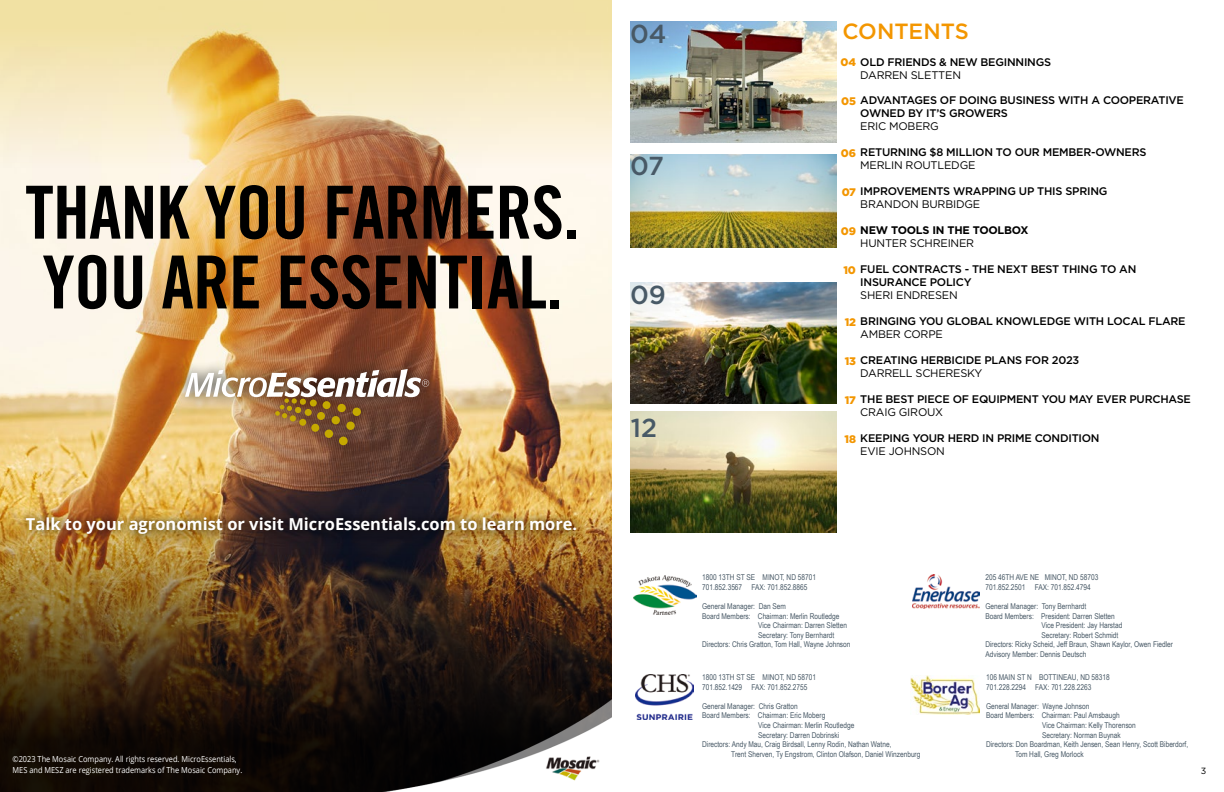
<style>
.page{position:relative;width:1224px;height:792px;background:#fff}
.page>*{position:absolute;margin:0;border:0;box-sizing:border-box;transform-origin:0 0}
.t1{font:73.2px/69.8px "Trade Gothic LT Std Bd Cn 20";letter-spacing:-.01em;color:#000}
.t2{font:500 26px "Gotham";color:#485966}
.t3{font:500 22px "Gotham";color:#f39600}
.t4{font:700 16.5px "Open Sans";color:#fff}
.t5{font:500 11px "Gotham";letter-spacing:-.02em;color:#000}
.t6{font:11px "Gotham";letter-spacing:-.02em;color:#000}
.t7{font:700 11px "Gotham";letter-spacing:-.02em;color:#000}
.t8{font:9px "Gotham";color:#000}
.t9{font:8.2px/11px "Open Sans";color:#fff;scale:.9 1}
.t10{font:8px/9.6px "Arial Narrow";color:#485966}
.s1{font-weight:900;color:#f39600}
</style>
<div class="page">
<img style="left:630px;top:154px;width:207px;height:93px">
<img style="left:630px;top:22px;width:207px;height:120px">
<img style="left:633px;top:576px;width:63px;height:38px">
<img style="left:635px;top:674px;width:59px;height:46px">
<img style="left:912px;top:575px;width:68px;height:33px">
<img style="left:911px;top:675px;width:69px;height:40px">
<img style="left:630px;top:412px;width:207px;height:121px">
<img style="left:0;top:213px;width:612px;height:218px">
<svg style="left:0;top:0;width:612px;height:213px;background:#edd5a6"></svg>
<img style="left:0;top:431px;width:612px;height:361px">
<img style="left:297px;top:694px;width:315px;height:98px">
<svg style="left:127px;top:543px;width:458px;height:3px"></svg>
<div style="left:18px;top:508px;width:567px;height:35px;background:#000;opacity:.75"></div>
<div style="left:174px;top:358px;width:266px;height:99px;background:#000;opacity:.8"></div>
<img style="left:185px;top:369px;width:244px;height:53px">
<div style="left:299px;top:419px;width:7px;height:7px;background:#c5a900;border-radius:50%"></div>
<div style="left:305px;top:409px;width:7px;height:7px;background:#c5a900;border-radius:50%"></div>
<div style="left:310px;top:400px;width:7px;height:7px;background:#c5a900;border-radius:50%"></div>
<div style="left:317px;top:412px;width:8px;height:8px;background:#c5a900;border-radius:50%"></div>
<div style="left:323px;top:401px;width:8px;height:8px;background:#c5a900;border-radius:50%"></div>
<div style="left:311px;top:424px;width:8px;height:8px;background:#c5a900;border-radius:50%"></div>
<div style="left:332px;top:416px;width:8px;height:8px;background:#c5a900;border-radius:50%"></div>
<div style="left:337px;top:404px;width:9px;height:8px;background:#c5a900;border-radius:50%"></div>
<div style="left:325px;top:430px;width:8px;height:8px;background:#c5a900;border-radius:50%"></div>
<div style="left:346px;top:422px;width:9px;height:8px;background:#c5a900;border-radius:50%"></div>
<div style="left:353px;top:408px;width:8px;height:8px;background:#c5a900;border-radius:50%"></div>
<div style="left:339px;top:437px;width:9px;height:8px;background:#c5a900;border-radius:50%"></div>
<img style="left:630px;top:283px;width:207px;height:120px">
<h1 class="t1" style="left:25px;top:177px;width:556px">THANK YOU FARMERS.<br>YOU ARE ESSENTIAL.</h1>
<h3 class="t4" style="left:26px;top:512px;width:553px">Talk to your agronomist or visit MicroEssentials.com to learn more.</h3>
<p class="t9" style="left:13px;top:754px;width:257px">©2023 The Mosaic Company. All rights reserved. MicroEssentials,<br>MES and MESZ are registered trademarks of The Mosaic Company.</p>
<h2 class="t2" style="left:630px;top:17px;width:38px">04</h2>
<h2 class="t2" style="left:630px;top:149px;width:35px">07</h2>
<h2 class="t2" style="left:630px;top:278px;width:37px">09</h2>
<h2 class="t2" style="left:631px;top:410px;width:28px">12</h2>
<h3 class="t3" style="left:843px;top:17px;width:128px">CONTENTS</h3>
<h3 class="t5" style="left:840px;top:55px;width:212px"><span class="s1">04</span> OLD FRIENDS &amp; NEW BEGINNINGS</h3>
<h3 class="t5" style="left:841px;top:93px;width:344px"><span class="s1">05</span> ADVANTAGES OF DOING BUSINESS WITH A COOPERATIVE</h3>
<h3 class="t6" style="left:860px;top:68px;width:102px">DARREN SLETTEN</h3>
<h3 class="t5" style="left:860px;top:106px;width:149px">OWNED BY IT’S GROWERS</h3>
<h3 class="t6" style="left:860px;top:119px;width:80px">ERIC MOBERG</h3>
<h3 class="t6" style="left:860px;top:158px;width:117px">MERLIN ROUTLEDGE</h3>
<h3 class="t6" style="left:860px;top:197px;width:121px">BRANDON BURBIDGE</h3>
<h3 class="t6" style="left:860px;top:236px;width:115px">HUNTER SCHREINER</h3>
<h3 class="t5" style="left:860px;top:275px;width:113px">INSURANCE POLICY</h3>
<h3 class="t6" style="left:860px;top:288px;width:99px">SHERI ENDRESEN</h3>
<h3 class="t6" style="left:860px;top:327px;width:84px">AMBER CORPE</h3>
<h3 class="t6" style="left:860px;top:366px;width:124px">DARRELL SCHERESKY</h3>
<h3 class="t6" style="left:860px;top:405px;width:84px">CRAIG GIROUX</h3>
<h3 class="t6" style="left:860px;top:444px;width:86px">EVIE JOHNSON</h3>
<h3 class="t5" style="left:841px;top:145px;width:307px"><span class="s1">06</span> RETURNING $8 MILLION TO OUR MEMBER-OWNERS</h3>
<h3 class="t5" style="left:842px;top:184px;width:267px"><span class="s1">07</span> IMPROVEMENTS WRAPPING UP THIS SPRING</h3>
<h3 class="t7" style="left:841px;top:222px;width:189px"><span class="s1">09</span> NEW TOOLS IN THE TOOLBOX</h3>
<h3 class="t5" style="left:844px;top:262px;width:294px"><span class="s1">10</span> FUEL CONTRACTS - THE NEXT BEST THING TO AN</h3>
<h3 class="t5" style="left:845px;top:314px;width:342px"><span class="s1">12</span> BRINGING YOU GLOBAL KNOWLEDGE WITH LOCAL FLARE</h3>
<h3 class="t5" style="left:845px;top:353px;width:236px"><span class="s1">13</span> CREATING HERBICIDE PLANS FOR 2023</h3>
<h3 class="t5" style="left:845px;top:392px;width:348px"><span class="s1">17</span> THE BEST PIECE OF EQUIPMENT YOU MAY EVER PURCHASE</h3>
<h3 class="t5" style="left:845px;top:431px;width:257px"><span class="s1">18</span> KEEPING YOUR HERD IN PRIME CONDITION</h3>
<p class="t10" style="left:702px;top:572px;width:116px">1800 13TH ST SE MINOT, ND 58701<br>701.852.3567 FAX: 701.852.8865</p>
<p class="t10" style="left:702px;top:601px;width:85px">General Manager: Dan Sem</p>
<p class="t10" style="left:702px;top:611px;width:139px">Board Members: Chairman: Merlin Routledge</p>
<p class="t10" style="left:758px;top:620px;width:90px">Vice Chairman: Darren Sletten</p>
<p class="t10" style="left:758px;top:630px;width:78px">Secretary: Tony Bernhardt</p>
<p class="t10" style="left:702px;top:639px;width:150px">Directors: Chris Gratton, Tom Hall, Wayne Johnson</p>
<p class="t10" style="left:702px;top:672px;width:116px">1800 13TH ST SE MINOT, ND 58701<br>701.852.1429 FAX: 701.852.2755</p>
<p class="t10" style="left:702px;top:701px;width:97px">General Manager: Chris Gratton</p>
<p class="t10" style="left:702px;top:711px;width:125px">Board Members: Chairman: Eric Moberg</p>
<p class="t10" style="left:758px;top:720px;width:98px">Vice Chairman: Merlin Routledge</p>
<p class="t10" style="left:758px;top:730px;width:82px">Secretary: Darren Dobrinski</p>
<p class="t10" style="left:702px;top:739px;width:191px">Directors: Andy Mau, Craig Birdsall, Lenny Rodin, Nathan Watne,</p>
<p class="t10" style="left:731px;top:749px;width:191px">Trent Sherven, Ty Engstrom, Clinton Olafson, Daniel Winzenburg</p>
<p class="t10" style="left:985px;top:572px;width:114px">205 46TH AVE NE MINOT, ND 58703<br>701.852.2501 FAX: 701.852.4794</p>
<p class="t10" style="left:985px;top:601px;width:102px">General Manager: Tony Bernhardt</p>
<p class="t10" style="left:985px;top:611px;width:131px">Board Members: President: Darren Sletten</p>
<p class="t10" style="left:1042px;top:620px;width:82px">Vice President: Jay Harstad</p>
<p class="t10" style="left:1042px;top:630px;width:78px">Secretary: Robert Schmidt</p>
<p class="t10" style="left:985px;top:639px;width:189px">Directors: Ricky Scheid, Jeff Braun, Shawn Kaylor, Owen Fiedler</p>
<p class="t10" style="left:985px;top:649px;width:102px">Advisory Member: Dennis Deutsch</p>
<p class="t10" style="left:986px;top:672px;width:125px">106 MAIN ST N BOTTINEAU, ND 58318<br>701.228.2294 FAX: 701.228.2263</p>
<p class="t10" style="left:986px;top:701px;width:105px">General Manager: Wayne Johnson</p>
<p class="t10" style="left:986px;top:711px;width:135px">Board Members: Chairman: Paul Amsbaugh</p>
<p class="t10" style="left:1042px;top:720px;width:95px">Vice Chairman: Kelly Thorenson</p>
<p class="t10" style="left:1042px;top:730px;width:80px">Secretary: Norman Buynak</p>
<p class="t10" style="left:986px;top:739px;width:204px">Directors: Don Boardman, Keith Jensen, Sean Henry, Scott Biberdorf,</p>
<p class="t10" style="left:1015px;top:749px;width:70px">Tom Hall, Greg Morlock</p>
<p class="t8" style="left:1201px;top:765px;width:7px">3</p>
</div>
